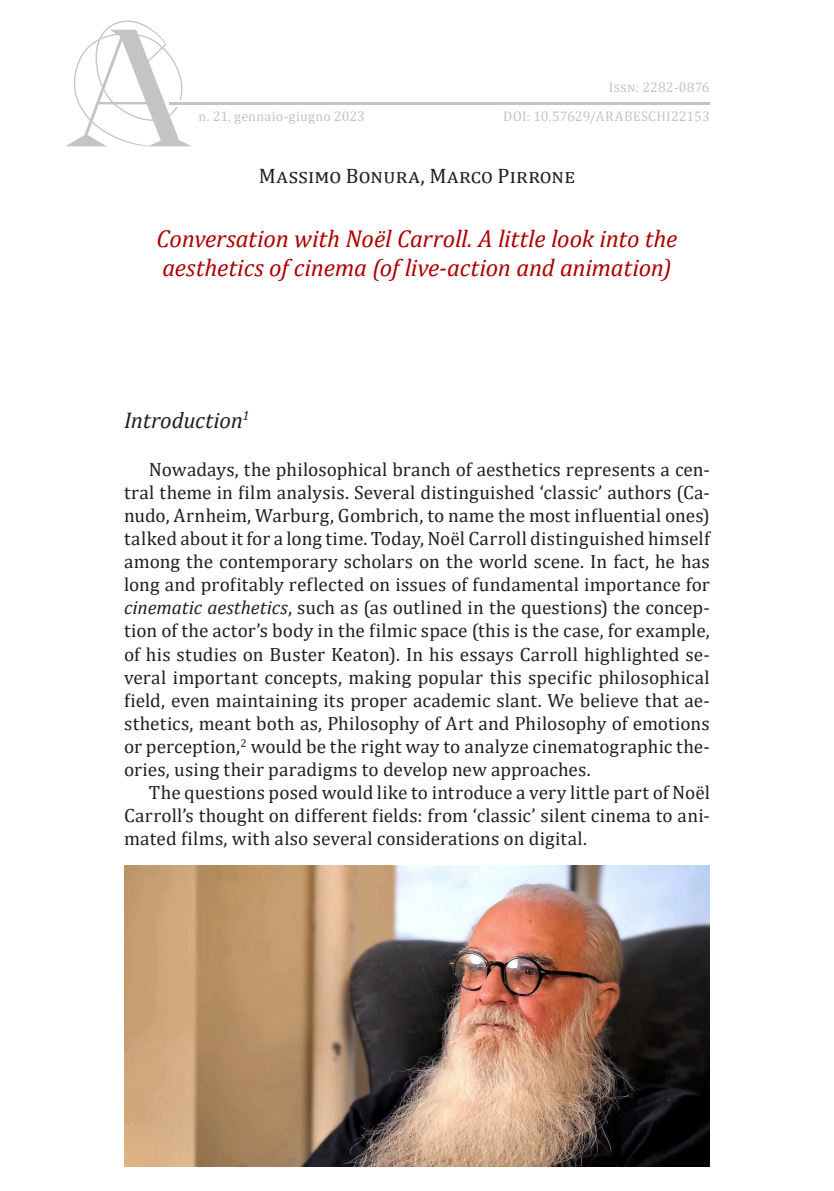
<style>
.page{position:relative;width:834px;height:1191px;background:#fff}
.page>*{position:absolute;margin:0;border:0;box-sizing:border-box;transform-origin:0 0}
.Titolo_capitolo{font:italic 24.5px "Cambria";letter-spacing:-.01em;color:#ad0101}
.Titolo_Paragrafo{font:italic 22.75px "Cambria";letter-spacing:-.01em;color:#231f20}
.Autore_Saggio{font:21px "Cambria";letter-spacing:.085em;color:#231f20}
.Corpo{font:19.25px/23.1px "Cambria";letter-spacing:.005em;color:#231f20;text-align:justify}
.Numero_pagina{font:14px "Cambria";letter-spacing:.01em;color:#c4c4c4}
.s1{font-style:italic}
</style>
<div class="page">
<svg style="left:66px;top:20px;width:125px;height:126px"></svg>
<hr style="left:169px;top:102px;width:540px;height:2px;background:#c4c4c4">
<img style="left:124px;top:866px;width:585px;height:300px">
<p class="Numero_pagina" style="left:608px;top:78px;width:102px">Issn: 2282-0876</p>
<p class="Numero_pagina" style="left:198px;top:108px;width:168px">n. 21, gennaio-giugno 2023</p>
<p class="Numero_pagina" style="left:503px;top:108px;width:208px">DOI: 10.57629/ARABESCHI22153</p>
<p class="Autore_Saggio" style="left:259px;top:163px;width:318px">Massimo Bonura, Marco Pirrone</p>
<p class="Titolo_capitolo" style="left:156px;top:221px;width:522px">Conversation with Noël Carroll. A little look into the</p>
<p class="Titolo_capitolo" style="left:162px;top:251px;width:510px">aesthetics of cinema (of live-action and animation)</p>
<p class="Titolo_Paragrafo" style="left:124px;top:404px;width:127px">Introduction<sup>1</sup></p>
<p class="Corpo" style="left:124px;top:457px;width:587px;text-indent:25px">Nowadays, the philosophical branch of aesthetics represents a cen&shy;tral theme in film analysis. Several distinguished ‘classic’ authors (Ca&shy;nudo, Arnheim, Warburg, Gombrich, to name the most influential ones) talked about it for a long time. Today, Noël Carroll distinguished himself among the contemporary scholars on the world scene. In fact, he has long and profitably reflected on issues of fundamental importance for <span class="s1">cinematic aesthetics</span>, such as (as outlined in the questions) the concep&shy;tion of the actor’s body in the filmic space (this is the case, for example, of his studies on Buster Keaton). In his essays Carroll highlighted se&shy;veral important concepts, making popular this specific philosophical field, even maintaining its proper academic slant. We believe that ae&shy;sthetics, meant both as, Philosophy of Art and Philosophy of emotions or perception,<sup>2</sup> would be the right way to analyze cinematographic the&shy;ories, using their paradigms to develop new approaches.</p>
<p class="Corpo" style="left:124px;top:781px;width:587px;text-indent:25px">The questions posed would like to introduce a very little part of Noël Carroll’s thought on different fields: from ‘classic’ silent cinema to ani&shy;mated films, with also several considerations on digital.</p>
</div>
